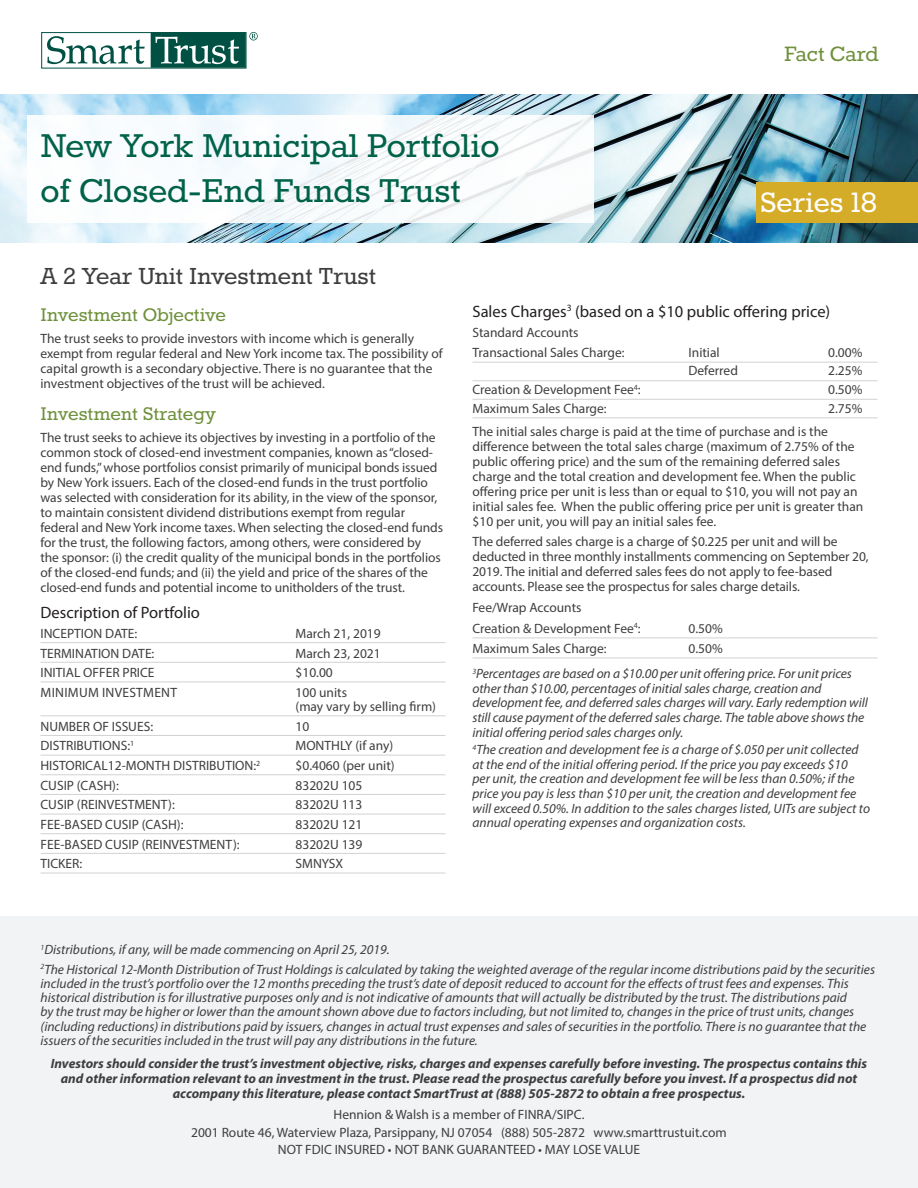
<style>
.page{position:relative;width:918px;height:1188px;background:#fff}
.page>*{position:absolute;margin:0;border:0;box-sizing:border-box;transform-origin:0 0}
.t1{font:40.5px "Rokkitt";color:#006249}
.t2{font:34.5px "Rokkitt";color:#fff}
.t3{font:28.5px "Rokkitt";color:#3e3e3f}
.t4{font:25.5px "Rokkitt";color:#6f913c}
.t5{font:22.5px "Rokkitt";color:#6f913c}
.t6{font:16.5px "Myriad Pro";color:#231f20}
.body_text{font:13.5px/15px "Myriad Pro";letter-spacing:-.005em;color:#3e3e3f}
.footnote{font:italic 13.5px/14.4px "Myriad Pro";color:#3e3e3f}
.footer_text_-_side1{font:italic 700 13.5px/15px "Myriad Pro";color:#3e3e3f;text-align:center}
.row_style1a{font:13.5px/14.2px "Myriad Pro";color:#3e3e3f}
.footer_text_-_side1-2{font:13.5px "Myriad Pro";color:#3e3e3f}
.row_style2a{font:13.5px "Myriad Pro";color:#3e3e3f}
.col_header_style1a{font:13.5px "Myriad Pro";color:#3e3e3f}
.row_style1a-2{font:13.5px "Myriad Pro";letter-spacing:.02em;color:#3e3e3f}
</style>
<div class="page">
<div style="left:0;top:917px;width:918px;height:271px;background:#f2f3f4"></div>
<img style="left:0;top:94px;width:918px;height:149px">
<div style="left:41px;top:32px;width:205px;height:37px;border:1px solid #005143"></div>
<svg style="left:47px;top:36px;width:98px;height:28px"></svg>
<svg style="left:151px;top:32px;width:107px;height:36px"></svg>
<div style="left:27px;top:115px;width:567px;height:108px;background:#fff"></div>
<div style="left:756px;top:182px;width:162px;height:41px;background:#d5ac28"></div>
<hr style="left:40px;top:642px;width:406px;height:1px;background:#d1d2d4">
<hr style="left:40px;top:662px;width:406px;height:1px;background:#d1d2d4">
<hr style="left:40px;top:682px;width:406px;height:1px;background:#d1d2d4">
<hr style="left:40px;top:715px;width:406px;height:1px;background:#d1d2d4">
<hr style="left:40px;top:735px;width:406px;height:1px;background:#d1d2d4">
<hr style="left:40px;top:755px;width:406px;height:1px;background:#d1d2d4">
<hr style="left:40px;top:774px;width:406px;height:1px;background:#d1d2d4">
<hr style="left:40px;top:794px;width:406px;height:1px;background:#d1d2d4">
<hr style="left:40px;top:814px;width:406px;height:1px;background:#d1d2d4">
<hr style="left:40px;top:833px;width:406px;height:1px;background:#d1d2d4">
<hr style="left:40px;top:853px;width:406px;height:1px;background:#d1d2d4">
<hr style="left:40px;top:873px;width:406px;height:1px;background:#d1d2d4">
<hr style="left:472px;top:362px;width:406px;height:1px;background:#d1d2d4">
<hr style="left:472px;top:380px;width:406px;height:1px;background:#d1d2d4">
<hr style="left:472px;top:399px;width:406px;height:1px;background:#d1d2d4">
<hr style="left:472px;top:417px;width:406px;height:1px;background:#d1d2d4">
<hr style="left:472px;top:638px;width:406px;height:1px;background:#d1d2d4">
<hr style="left:472px;top:658px;width:406px;height:1px;background:#d1d2d4">
<p class="t1" style="left:40px;top:127px;width:460px">New York Municipal Portfolio</p>
<p class="t1" style="left:40px;top:172px;width:422px">of Closed-End Funds Trust</p>
<p class="t4" style="left:784px;top:42px;width:96px">Fact Card</p>
<p class="t2" style="left:760px;top:186px;width:119px">Series 18</p>
<p class="t3" style="left:40px;top:263px;width:337px">A 2 Year Unit Investment Trust</p>
<p class="t5" style="left:40px;top:304px;width:187px">Investment Objective</p>
<p class="body_text" style="left:40px;top:330px;width:404px">The trust seeks to provide investors with income which is generally exempt from regular federal and New York income tax. The possibility of capital growth is a secondary objective. There is no guarantee that the investment objectives of the trust will be achieved.</p>
<p class="t5" style="left:40px;top:403px;width:177px">Investment Strategy</p>
<p class="body_text" style="left:40px;top:430px;width:404px">The trust seeks to achieve its objectives by investing in a portfolio of the common stock of closed-end investment companies, known as “closed&shy;end funds,” whose portfolios consist primarily of municipal bonds issued by New York issuers. Each of the closed-end funds in the trust portfolio was selected with consideration for its ability, in the view of the sponsor, to maintain consistent dividend distributions exempt from regular federal and New York income taxes. When selecting the closed-end funds for the trust, the following factors, among others, were considered by<br>the sponsor: (i) the credit quality of the municipal bonds in the portfolios of the closed-end funds; and (ii) the yield and price of the shares of the closed-end funds and potential income to unitholders of the trust.</p>
<p class="t6" style="left:40px;top:603px;width:161px">Description of Portfolio</p>
<p class="row_style1a" style="left:40px;top:626px;width:98px">INCEPTION DATE:</p>
<p class="row_style1a" style="left:296px;top:626px;width:87px">March 21, 2019</p>
<p class="row_style1a" style="left:40px;top:646px;width:115px">TERMINATION DATE:</p>
<p class="row_style1a" style="left:296px;top:646px;width:87px">March 23, 2021</p>
<p class="row_style1a" style="left:40px;top:665px;width:116px">INITIAL OFFER PRICE</p>
<p class="row_style1a" style="left:296px;top:665px;width:39px">$10.00</p>
<p class="row_style1a-2" style="left:41px;top:684px;width:138px">MINIMUM INVESTMENT</p>
<p class="row_style1a" style="left:295px;top:685px;width:142px">100 units<br>(may vary by selling firm)</p>
<p class="row_style1a" style="left:40px;top:719px;width:114px">NUMBER OF ISSUES:</p>
<p class="row_style1a" style="left:296px;top:719px;width:15px">10</p>
<p class="row_style1a" style="left:40px;top:739px;width:95px">DISTRIBUTIONS:<sup>1</sup></p>
<p class="row_style1a" style="left:296px;top:739px;width:99px">MONTHLY (if any)</p>
<p class="row_style1a" style="left:40px;top:758px;width:221px">HISTORICAL12-MONTH DISTRIBUTION:<sup>2</sup></p>
<p class="row_style1a" style="left:295px;top:758px;width:101px">$0.4060 (per unit)</p>
<p class="row_style1a" style="left:40px;top:778px;width:80px">CUSIP (CASH):</p>
<p class="row_style1a" style="left:296px;top:778px;width:69px">83202U 105</p>
<p class="row_style1a" style="left:40px;top:798px;width:136px">CUSIP (REINVESTMENT):</p>
<p class="row_style1a" style="left:296px;top:798px;width:69px">83202U 113</p>
<p class="row_style1a" style="left:40px;top:817px;width:145px">FEE-BASED CUSIP (CASH):</p>
<p class="row_style1a" style="left:296px;top:817px;width:69px">83202U 121</p>
<p class="row_style1a" style="left:40px;top:837px;width:201px">FEE-BASED CUSIP (REINVESTMENT):</p>
<p class="row_style1a" style="left:296px;top:837px;width:69px">83202U 139</p>
<p class="row_style1a" style="left:40px;top:856px;width:43px">TICKER:</p>
<p class="row_style1a" style="left:296px;top:856px;width:49px">SMNYSX</p>
<p class="t6" style="left:472px;top:301px;width:359px">Sales Charges<sup>3</sup> (based on a $10 public offering price)</p>
<p class="col_header_style1a" style="left:472px;top:324px;width:108px">Standard Accounts</p>
<p class="row_style2a" style="left:472px;top:344px;width:154px">Transactional Sales Charge:</p>
<p class="row_style2a" style="left:688px;top:344px;width:33px">Initial</p>
<p class="row_style2a" style="left:828px;top:344px;width:36px">0.00%</p>
<p class="row_style2a" style="left:688px;top:363px;width:51px">Deferred</p>
<p class="row_style2a" style="left:828px;top:363px;width:36px">2.25%</p>
<p class="row_style2a" style="left:472px;top:381px;width:170px">Creation &amp; Development Fee<sup>4</sup>:</p>
<p class="row_style2a" style="left:828px;top:381px;width:36px">0.50%</p>
<p class="row_style2a" style="left:472px;top:400px;width:136px">Maximum Sales Charge:</p>
<p class="row_style2a" style="left:828px;top:400px;width:36px">2.75%</p>
<p class="body_text" style="left:472px;top:423px;width:392px">The initial sales charge is paid at the time of purchase and is the difference between the total sales charge (maximum of 2.75% of the public offering price) and the sum of the remaining deferred sales charge and the total creation and development fee. When the public offering price per unit is less than or equal to $10, you will not pay an initial sales fee. When the public offering price per unit is greater than $10 per unit, you will pay an initial sales fee.</p>
<p class="body_text" style="left:472px;top:534px;width:398px">The deferred sales charge is a charge of $0.225 per unit and will be deducted in three monthly installments commencing on September 20, 2019. The initial and deferred sales fees do not apply to fee-based accounts. Please see the prospectus for sales charge details.</p>
<p class="col_header_style1a" style="left:472px;top:599px;width:111px">Fee/Wrap Accounts</p>
<p class="row_style2a" style="left:472px;top:620px;width:170px">Creation &amp; Development Fee<sup>4</sup>:</p>
<p class="row_style2a" style="left:688px;top:620px;width:36px">0.50%</p>
<p class="row_style2a" style="left:472px;top:640px;width:136px">Maximum Sales Charge:</p>
<p class="row_style2a" style="left:688px;top:640px;width:36px">0.50%</p>
<p class="footnote" style="left:472px;top:666px;width:397px"><sup>3</sup>Percentages are based on a $10.00 per unit offering price. For unit prices other than $10.00, percentages of initial sales charge, creation and development fee, and deferred sales charges will vary. Early redemption will still cause payment of the deferred sales charge. The table above shows the initial offering period sales charges only.</p>
<p class="footnote" style="left:472px;top:742px;width:399px"><sup>4</sup>The creation and development fee is a charge of $.050 per unit collected at the end of the initial offering period. If the price you pay exceeds $10<br>per unit, the creation and development fee will be less than 0.50%; if the price you pay is less than $10 per unit, the creation and development fee will exceed 0.50%. In addition to the sales charges listed, UITs are subject to annual operating expenses and organization costs.</p>
<p class="footnote" style="left:40px;top:942px;width:351px"><sup>1</sup>Distributions, if any, will be made commencing on April 25, 2019.</p>
<p class="footnote" style="left:40px;top:962px;width:836px"><sup>2</sup>The Historical 12-Month Distribution of Trust Holdings is calculated by taking the weighted average of the regular income distributions paid by the securities included in the trust’s portfolio over the 12 months preceding the trust’s date of deposit reduced to account for the effects of trust fees and expenses. This historical distribution is for illustrative purposes only and is not indicative of amounts that will actually be distributed by the trust. The distributions paid<br>by the trust may be higher or lower than the amount shown above due to factors including, but not limited to, changes in the price of trust units, changes (including reductions) in distributions paid by issuers, changes in actual trust expenses and sales of securities in the portfolio. There is no guarantee that the issuers of the securities included in the trust will pay any distributions in the future.</p>
<p class="footer_text_-_side1" style="left:51px;top:1056px;width:818px">Investors should consider the trust’s investment objective, risks, charges and expenses carefully before investing. The prospectus contains this and other information relevant to an investment in the trust. Please read the prospectus carefully before you invest. If a prospectus did not accompany this literature, please contact SmartTrust at (888) 505-2872 to obtain a free prospectus.</p>
<p class="footer_text_-_side1-2" style="left:334px;top:1106px;width:252px">Hennion &amp; Walsh is a member of FINRA/SIPC.</p>
<p class="footer_text_-_side1-2" style="left:191px;top:1124px;width:537px">2001 Route 46, Waterview Plaza, Parsippany, NJ 07054 (888) 505-2872 www.smarttrustuit.com</p>
<p class="footer_text_-_side1-2" style="left:278px;top:1141px;width:364px">NOT FDIC INSURED • NOT BANK GUARANTEED • MAY LOSE VALUE</p>
</div>
